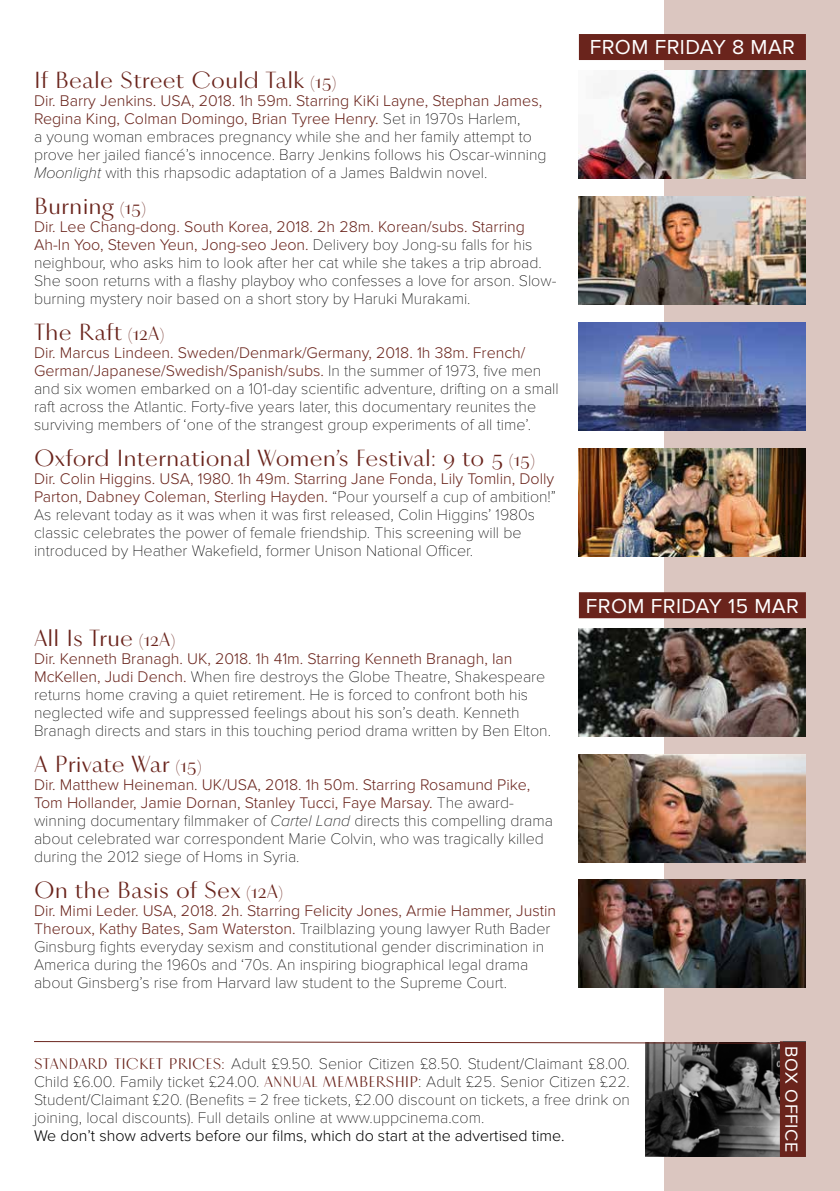
<style>
.page{position:relative;width:840px;height:1191px;background:#fff}
.page>*{position:absolute;margin:0;border:0;box-sizing:border-box;transform-origin:0 0}
.t1{font:24px "Vinter";color:#6a241c}
.t2{font:21px "Proxima Nova";letter-spacing:.02em;color:#fff}
.t3{font:18px "Proxima Nova";letter-spacing:.03em;color:#fff}
.t4{font:100 16px/18px "Proxima Nova T";color:#000}
.t5{font:300 16px/18px "Proxima Nova";color:#6a241c}
.t6{font:300 16px "Proxima Nova";color:#000}
.s1{font-size:20px}
.s2{font-family:"Proxima Nova T";font-weight:100;color:#000}
.s3{font-family:"Proxima Nova";font-style:italic}
.s4{font-family:"Proxima Nova";font-weight:300;color:#6a241c}
.s5{font-family:"Vinter";font-weight:400;color:#6a241c}
</style>
<div class="page">
<div style="left:663px;top:0;width:176px;height:1191px;background:#dbc6c0"></div>
<div style="left:578px;top:592px;width:227px;height:26px;background:#6a241c"></div>
<img style="left:578px;top:879px;width:227px;height:108px">
<img style="left:578px;top:448px;width:227px;height:108px">
<img style="left:578px;top:196px;width:227px;height:108px">
<div style="left:578px;top:34px;width:227px;height:26px;background:#6a241c"></div>
<img style="left:578px;top:70px;width:227px;height:108px">
<img style="left:578px;top:628px;width:227px;height:108px">
<img style="left:578px;top:323px;width:227px;height:108px">
<img style="left:645px;top:1043px;width:134px;height:114px">
<div style="left:779px;top:1041px;width:26px;height:116px;background:#6a241c"></div>
<svg style="left:34px;top:1041px;width:772px;height:2px"></svg>
<img style="left:578px;top:754px;width:227px;height:108px">
<h1 class="t1" style="left:34px;top:65px;width:303px">If Beale Street Could Talk <span class="s1">(15)</span></h1>
<p class="t5" style="left:34px;top:92px;width:509px">Dir. Barry Jenkins. USA, 2018. 1h 59m. Starring KiKi Layne, Stephan James,<br>Regina King, Colman Domingo, Brian Tyree Henry. <span class="s2">Set in 1970s Harlem,</span></p>
<p class="t4" style="left:34px;top:128px;width:514px">a young woman embraces pregnancy while she and her family attempt to prove her jailed fiancé’s innocence. Barry Jenkins follows his Oscar-winning<br><span class="s3">Moonlight</span> with this rhapsodic adaptation of a James Baldwin novel.</p>
<h1 class="t1" style="left:34px;top:191px;width:113px">Burning <span class="s1">(15)</span></h1>
<p class="t5" style="left:34px;top:218px;width:499px">Dir. Lee Chang-dong. South Korea, 2018. 2h 28m. Korean/subs. Starring<br>Ah-In Yoo, Steven Yeun, Jong-seo Jeon. <span class="s2">Delivery boy Jong-su falls for his</span></p>
<p class="t4" style="left:34px;top:254px;width:523px">neighbour, who asks him to look after her cat while she takes a trip abroad.<br>She soon returns with a flashy playboy who confesses a love for arson. Slow&shy;burning mystery noir based on a short story by Haruki Murakami.</p>
<h1 class="t1" style="left:34px;top:317px;width:132px">The Raft <span class="s1">(12A)</span></h1>
<p class="t5" style="left:34px;top:344px;width:508px">Dir. Marcus Lindeen. Sweden/Denmark/Germany, 2018. 1h 38m. French/<br>German/Japanese/Swedish/Spanish/subs. <span class="s2">In the summer of 1973, five men</span></p>
<p class="t4" style="left:34px;top:380px;width:526px">and six women embarked on a 101-day scientific adventure, drifting on a small raft across the Atlantic. Forty-five years later, this documentary reunites the surviving members of ‘one of the strangest group experiments of all time’.</p>
<h1 class="t1" style="left:34px;top:443px;width:502px">Oxford International Women’s Festival: 9 to 5 <span class="s1">(15)</span></h1>
<p class="t5" style="left:34px;top:470px;width:523px">Dir. Colin Higgins. USA, 1980. 1h 49m. Starring Jane Fonda, Lily Tomlin, Dolly<br>Parton, Dabney Coleman, Sterling Hayden. <span class="s2">“Pour yourself a cup of ambition!”</span></p>
<p class="t4" style="left:34px;top:506px;width:502px">As relevant today as it was when it was first released, Colin Higgins’ 1980s classic celebrates the power of female friendship. This screening will be introduced by Heather Wakefield, former Unison National Officer.</p>
<h1 class="t1" style="left:34px;top:623px;width:143px">All Is True <span class="s1">(12A)</span></h1>
<p class="t5" style="left:34px;top:650px;width:479px">Dir. Kenneth Branagh. UK, 2018. 1h 41m. Starring Kenneth Branagh, Ian</p>
<p class="t4" style="left:34px;top:668px;width:518px"><span class="s4">McKellen, Judi Dench.</span> When fire destroys the Globe Theatre, Shakespeare returns home craving a quiet retirement. He is forced to confront both his neglected wife and suppressed feelings about his son’s death. Kenneth Branagh directs and stars in this touching period drama written by Ben Elton.</p>
<h1 class="t1" style="left:34px;top:749px;width:169px">A Private War <span class="s1">(15)</span></h1>
<p class="t5" style="left:34px;top:776px;width:497px">Dir. Matthew Heineman. UK/USA, 2018. 1h 50m. Starring Rosamund Pike,<br>Tom Hollander, Jamie Dornan, Stanley Tucci, Faye Marsay. <span class="s2">The award-</span></p>
<p class="t4" style="left:34px;top:812px;width:520px">winning documentary filmmaker of <span class="s3">Cartel Land</span> directs this compelling drama about celebrated war correspondent Marie Colvin, who was tragically killed during the 2012 siege of Homs in Syria.</p>
<h1 class="t1" style="left:34px;top:875px;width:250px">On the Basis of Sex <span class="s1">(12A)</span></h1>
<p class="t5" style="left:34px;top:902px;width:523px">Dir. Mimi Leder. USA, 2018. 2h. Starring Felicity Jones, Armie Hammer, Justin<br>Theroux, Kathy Bates, Sam Waterston. <span class="s2">Trailblazing young lawyer Ruth Bader</span></p>
<p class="t4" style="left:34px;top:938px;width:511px">Ginsburg fights everyday sexism and constitutional gender discrimination in<br>America during the 1960s and ‘70s. An inspiring biographical legal drama about Ginsberg’s rise from Harvard law student to the Supreme Court.</p>
<h2 class="t2" style="left:589px;top:35px;width:207px">FROM FRIDAY 8 MAR</h2>
<h2 class="t2" style="left:585px;top:593px;width:214px">FROM FRIDAY 15 MAR</h2>
<p class="t4" style="left:34px;top:1054px;width:597px;text-align:justify"><span class="s5">STANDARD TICKET PRICES:</span> Adult £9.50. Senior Citizen £8.50. Student/Claimant £8.00.<br>Child £6.00. Family ticket £24.00. <span class="s5">ANNUAL MEMBERSHIP</span>: Adult £25. Senior Citizen £22.<br>Student/Claimant £20. (Benefits = 2 free tickets, £2.00 discount on tickets, a free drink on joining, local discounts). Full details online at www.uppcinema.com.</p>
<p class="t6" style="left:34px;top:1126px;width:532px">We don’t show adverts before our films, which do start at the advertised time.</p>
<p class="t3" style="left:801px;top:1046px;width:108px;rotate:90deg">BOX OFFICE</p>
</div>
